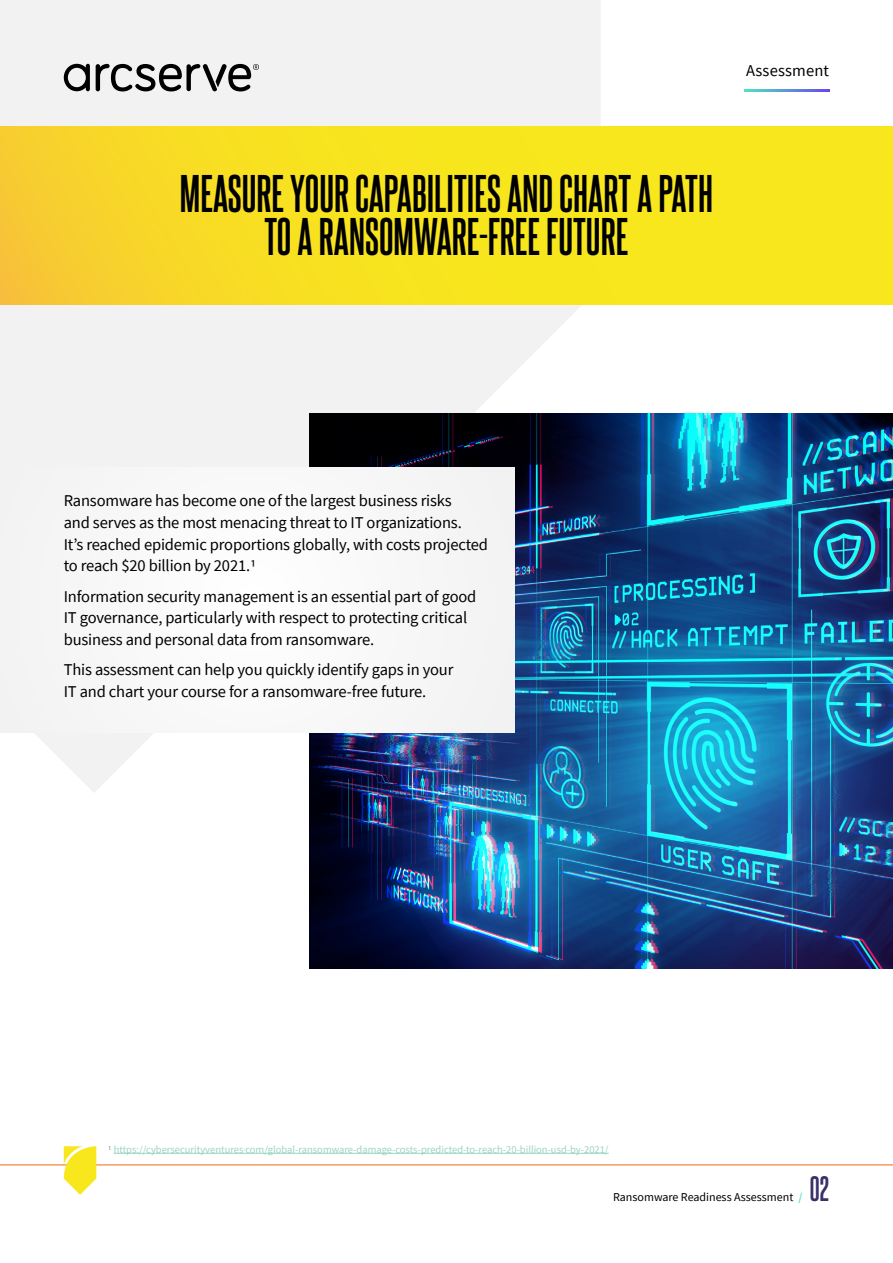
<style>
.page{position:relative;width:893px;height:1263px;background:#fff}
.page>*{position:absolute;margin:0;border:0;box-sizing:border-box;transform-origin:0 0}
.t1{font:700 45px/43.5px "Steelfish Rg";color:#000;text-align:center}
.t2{font:16.5px/21.8px "Source Sans Pro";letter-spacing:-.01em;color:#000}
.t3{font:16.5px "Source Sans Pro";letter-spacing:.01em;color:#000}
.t4{font:12px "Source Sans Pro";color:#000}
.t5{font:10.5px "Source Sans Pro";color:#98d3c5}
.s1{color:#939598}
.s2{font-weight:600;color:#50e3c2}
.s3{font-family:"Steelfish Rg";font-weight:700;font-size:30px;color:#3b3068}
</style>
<div class="page">
<svg style="left:0;top:0;width:601px;height:792px;fill:#f2f2f2"></svg>
<hr style="left:0;top:1164px;width:893px;height:1px;background:#f59a5d">
<svg style="left:64px;top:1146px;width:32px;height:49px"></svg>
<svg style="left:64px;top:64px;width:26px;height:27px"></svg>
<svg style="left:96px;top:64px;width:163px;height:27px"></svg>
<svg style="left:745px;top:90px;width:84px;height:1px"></svg>
<div style="left:0;top:126px;width:893px;height:179px;background:linear-gradient(to right,#f8d32b,#f8ee17)"></div>
<img style="left:309px;top:414px;width:584px;height:554px">
<div style="left:0;top:468px;width:514px;height:265px;background:#f7f7f7"></div>
<hr style="left:114px;top:1153px;width:495px;height:1px;background:#98d3c5">
<p class="t3" style="left:746px;top:60px;width:85px">Assessment</p>
<h1 class="t1" style="left:180px;top:171px;width:535px">MEASURE YOUR CAPABILITIES AND CHART A PATH<br>TO A RANSOMWARE-FREE FUTURE</h1>
<p class="t2" style="left:64px;top:490px;width:426px">Ransomware has become one of the largest business risks<br>and serves as the most menacing threat to IT organizations.<br>It’s reached epidemic proportions globally, with costs projected to reach $20 billion by 2021.1</p>
<p class="t2" style="left:64px;top:585px;width:414px">Information security management is an essential part of good<br>IT governance, particularly with respect to protecting critical business and personal data from ransomware.</p>
<p class="t2" style="left:64px;top:659px;width:391px">This assessment can help you quickly identify gaps in your<br>IT and chart your course for a ransomware-free future.</p>
<p class="t5" style="left:108px;top:1142px;width:502px"><span class="s1">1</span> https://cybersecurityventures.com/global-ransomware-damage-costs-predicted-to-reach-20-billion-usd-by-2021/</p>
<p class="t4" style="left:613px;top:1189px;width:218px">Ransomware Readiness Assessment <span class="s2">/</span> <span class="s3">02</span></p>
</div>
